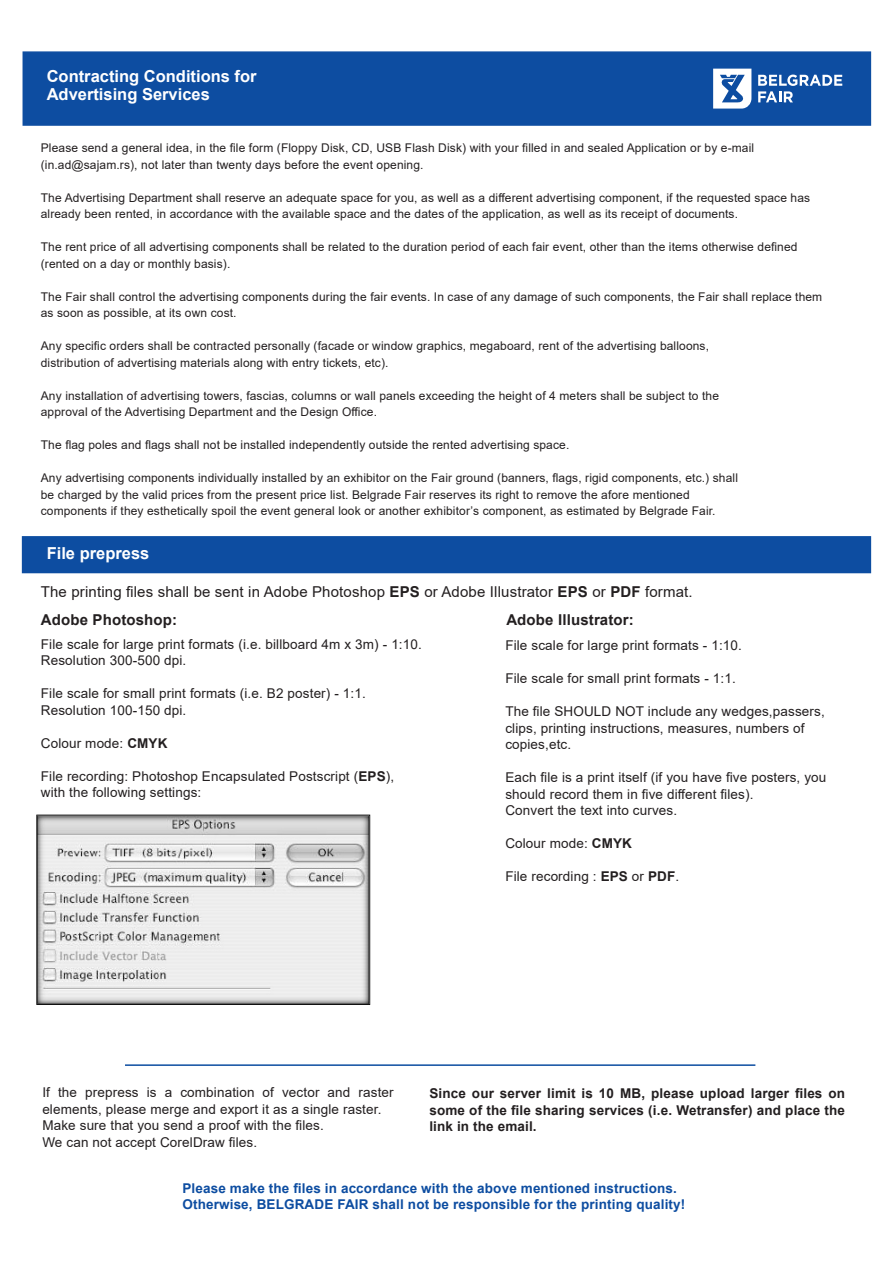
<style>
.page{position:relative;width:893px;height:1263px;background:#fff}
.page>*{position:absolute;margin:0;border:0;box-sizing:border-box;transform-origin:0 0}
.t1{font:700 16.5px/18px "Arial";color:#fff}
.t2{font:15px/28.7px "Arial";letter-spacing:.01em;color:#231f20}
.t3{font:700 15px "Arial";letter-spacing:.01em;color:#231f20}
.t4{font:13.5px/16.5px "Arial";letter-spacing:.01em;color:#231f20}
.t5{font:700 13.5px/16.5px "Arial";letter-spacing:.01em;color:#0d4da1}
.t6{font:700 13.5px/16.5px "Arial";letter-spacing:.01em;color:#231f20;text-align:justify}
.t7{font:12px/16.5px "Arial";letter-spacing:.01em;color:#231f20}
.s1{font-weight:700}
</style>
<div class="page">
<div style="left:23px;top:51px;width:848px;height:75px;background:#0d4da1;border:2px solid #0d4da1"></div>
<div style="left:22px;top:536px;width:849px;height:37px;background:#0d4da1;border:2px solid #0d4da1"></div>
<svg style="left:36px;top:815px;width:334px;height:190px;fill:#ececec"></svg>
<hr style="left:125px;top:1064px;width:630px;height:2px;background:#0d4da1">
<svg style="left:713px;top:69px;width:38px;height:40px"></svg>
<svg style="left:758px;top:75px;width:84px;height:27px"></svg>
<h1 class="t1" style="left:47px;top:67px;width:211px">Contracting Conditions for<br>Advertising Services</h1>
<p class="t7" style="left:41px;top:139px;width:715px">Please send a general idea, in the file form (Floppy Disk, CD, USB Flash Disk) with your filled in and sealed Application or by e-mail (in.ad@sajam.rs), not later than twenty days before the event opening.</p>
<p class="t7" style="left:41px;top:189px;width:771px">The Advertising Department shall reserve an adequate space for you, as well as a different advertising component, if the requested space has already been rented, in accordance with the available space and the dates of the application, as well as its receipt of documents.</p>
<p class="t7" style="left:41px;top:238px;width:758px">The rent price of all advertising components shall be related to the duration period of each fair event, other than the items otherwise defined (rented on a day or monthly basis).</p>
<p class="t7" style="left:41px;top:288px;width:783px">The Fair shall control the advertising components during the fair events. In case of any damage of such components, the Fair shall replace them as soon as possible, at its own cost.</p>
<p class="t7" style="left:41px;top:337px;width:670px">Any specific orders shall be contracted personally (facade or window graphics, megaboard, rent of the advertising balloons, distribution of advertising materials along with entry tickets, etc).</p>
<p class="t7" style="left:41px;top:387px;width:680px">Any installation of advertising towers, fascias, columns or wall panels exceeding the height of 4 meters shall be subject to the approval of the Advertising Department and the Design Office.</p>
<p class="t7" style="left:41px;top:436px;width:530px">The flag poles and flags shall not be installed independently outside the rented advertising space.</p>
<p class="t7" style="left:41px;top:469px;width:699px">Any advertising components individually installed by an exhibitor on the Fair ground (banners, flags, rigid components, etc.) shall be charged by the valid prices from the present price list. Belgrade Fair reserves its right to remove the afore mentioned components if they esthetically spoil the event general look or another exhibitor’s component, as estimated by Belgrade Fair.</p>
<h1 class="t1" style="left:47px;top:544px;width:104px">File prepress</h1>
<p class="t2" style="left:41px;top:577px;width:653px">The printing files shall be sent in Adobe Photoshop <span class="s1">EPS</span> or Adobe Illustrator <span class="s1">EPS</span> or <span class="s1">PDF</span> format.<br><span class="s1">Adobe Photoshop:</span></p>
<p class="t3" style="left:506px;top:610px;width:129px">Adobe Illustrator:</p>
<p class="t4" style="left:41px;top:636px;width:383px">File scale for large print formats (i.e. billboard 4m x 3m) - 1:10.<br>Resolution 300-500 dpi.</p>
<p class="t4" style="left:41px;top:685px;width:327px">File scale for small print formats (i.e. B2 poster) - 1:1.<br>Resolution 100-150 dpi.</p>
<p class="t4" style="left:41px;top:735px;width:128px">Colour mode: <span class="s1">CMYK</span></p>
<p class="t4" style="left:41px;top:768px;width:355px">File recording: Photoshop Encapsulated Postscript (<span class="s1">EPS</span>), with the following settings:</p>
<p class="t4" style="left:505px;top:637px;width:238px">File scale for large print formats - 1:10.</p>
<p class="t4" style="left:505px;top:670px;width:232px">File scale for small print formats - 1:1.</p>
<p class="t4" style="left:505px;top:703px;width:321px">The file SHOULD NOT include any wedges,passers, clips, printing instructions, measures, numbers of copies,etc.</p>
<p class="t4" style="left:505px;top:769px;width:323px">Each file is a print itself (if you have five posters, you should record them in five different files).<br>Convert the text into curves.</p>
<p class="t4" style="left:505px;top:835px;width:128px">Colour mode: <span class="s1">CMYK</span></p>
<p class="t4" style="left:505px;top:868px;width:175px">File recording : <span class="s1">EPS</span> or <span class="s1">PDF</span>.</p>
<p class="t4" style="left:42px;top:1084px;width:353px">If the prepress is a combination of vector and raster elements, please merge and export it as a single raster.<br>Make sure that you send a proof with the files.<br>We can not accept CorelDraw files.</p>
<p class="t6" style="left:429px;top:1085px;width:417px">Since our server limit is 10 MB, please upload larger files on some of the file sharing services (i.e. Wetransfer) and place the link in the email.</p>
<p class="t5" style="left:182px;top:1180px;width:504px">Please make the files in accordance with the above mentioned instructions.<br>Otherwise, BELGRADE FAIR shall not be responsible for the printing quality!</p>
</div>
